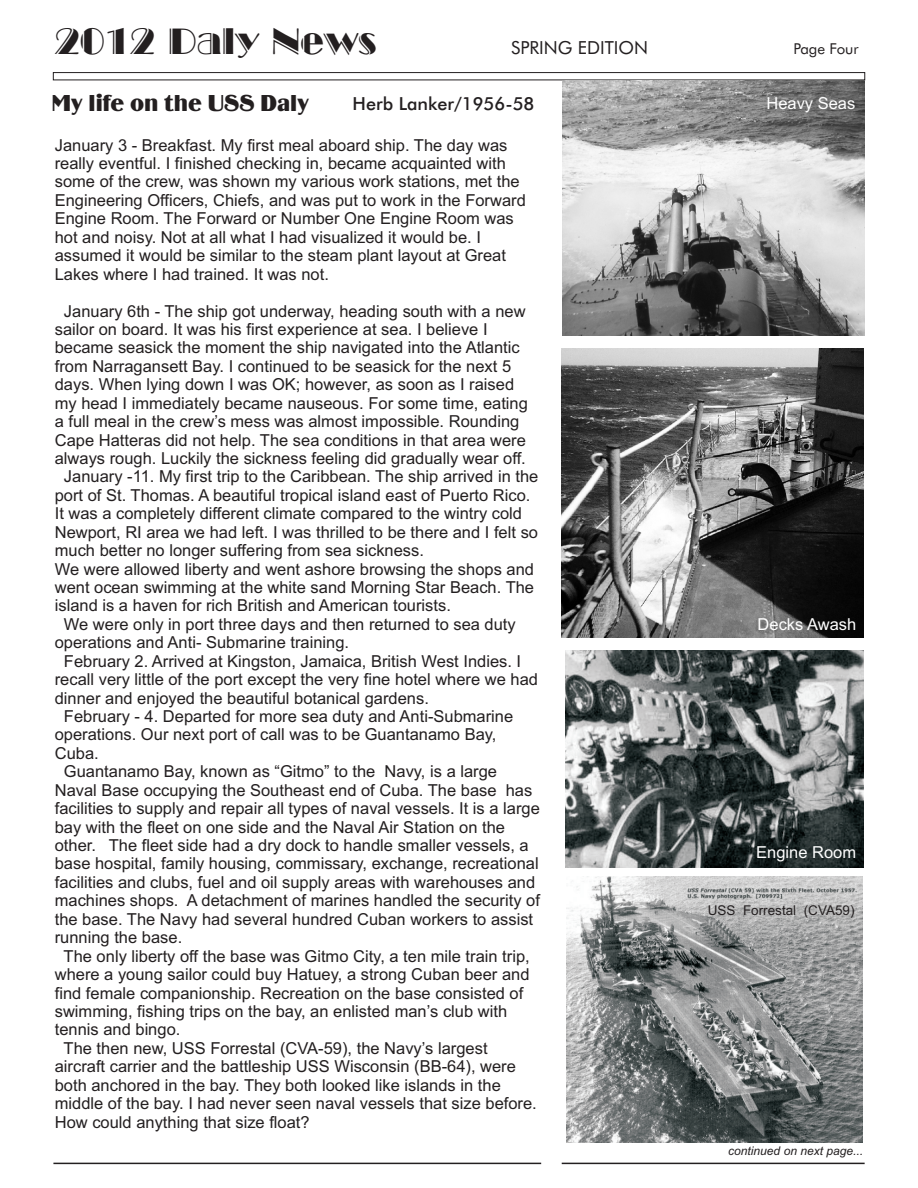
<style>
.page{position:relative;width:918px;height:1188px;background:#fff}
.page>*{position:absolute;margin:0;border:0;box-sizing:border-box;transform-origin:0 0}
.t1{font:36px "Broadway Engraved BT";color:#231f20}
.t2{font:24px "Binner D";color:#231f20}
.t3{font:500 18px "Futura BT";color:#231f20}
.t4{font:18px "Futura BT";color:#231f20}
.t5{font:16.5px/18.5px "Arial";color:#231f20}
.t6{font:16.5px "Arial";color:#fff}
.t7{font:15px "Futura BT";color:#231f20}
.t8{font:13.5px "Arial";color:#231f20}
.t9{font:italic 12px "Arial";color:#231f20}
</style>
<div class="page">
<div style="left:53px;top:72px;width:812px;height:8px;border:1px solid #231f20"></div>
<img style="left:562px;top:81px;width:303px;height:254px">
<img style="left:561px;top:349px;width:302px;height:288px">
<img style="left:565px;top:651px;width:299px;height:217px">
<hr style="left:53px;top:1163px;width:488px;height:1px;background:#231f20">
<hr style="left:562px;top:1163px;width:303px;height:1px;background:#231f20">
<img style="left:567px;top:877px;width:296px;height:265px">
<h1 class="t1" style="left:55px;top:26px;width:323px">2012 Daly News</h1>
<p class="t4" style="left:511px;top:40px;width:139px">SPRING EDITION</p>
<p class="t7" style="left:794px;top:42px;width:67px">Page Four</p>
<h2 class="t2" style="left:52px;top:88px;width:259px">My life on the USS Daly</h2>
<p class="t3" style="left:353px;top:96px;width:183px">Herb Lanker/1956-58</p>
<p class="t6" style="left:766px;top:97px;width:90px">Heavy Seas</p>
<p class="t5" style="left:55px;top:137px;width:473px">January 3 - Breakfast. My first meal aboard ship. The day was really eventful. I finished checking in, became acquainted with some of the crew, was shown my various work stations, met the Engineering Officers, Chiefs, and was put to work in the Forward Engine Room. The Forward or Number One Engine Room was hot and noisy. Not at all what I had visualized it would be. I assumed it would be similar to the steam plant layout at Great Lakes where I had trained. It was not.</p>
<p class="t5" style="left:64px;top:303px;width:463px">January 6th - The ship got underway, heading south with a new</p>
<p class="t5" style="left:55px;top:321px;width:434px">sailor on board. It was his first experience at sea. I believe I</p>
<p class="t5" style="left:55px;top:340px;width:467px">became seasick the moment the ship navigated into the Atlantic</p>
<p class="t5" style="left:55px;top:358px;width:458px">from Narragansett Bay. I continued to be seasick for the next 5</p>
<p class="t5" style="left:55px;top:377px;width:461px">days. When lying down I was OK; however, as soon as I raised</p>
<p class="t5" style="left:55px;top:395px;width:475px">my head I immediately became nauseous. For some time, eating</p>
<p class="t5" style="left:55px;top:414px;width:466px">a full meal in the crew’s mess was almost impossible. Rounding</p>
<p class="t5" style="left:55px;top:432px;width:473px">Cape Hatteras did not help. The sea conditions in that area were</p>
<p class="t5" style="left:55px;top:450px;width:473px">always rough. Luckily the sickness feeling did gradually wear off.</p>
<p class="t5" style="left:64px;top:469px;width:476px">January -11. My first trip to the Caribbean. The ship arrived in the</p>
<p class="t5" style="left:55px;top:487px;width:477px">port of St. Thomas. A beautiful tropical island east of Puerto Rico.</p>
<p class="t5" style="left:55px;top:506px;width:469px">It was a completely different climate compared to the wintry cold</p>
<p class="t5" style="left:55px;top:524px;width:485px">Newport, RI area we had left. I was thrilled to be there and I felt so</p>
<p class="t5" style="left:55px;top:543px;width:371px">much better no longer suffering from sea sickness.</p>
<p class="t5" style="left:55px;top:561px;width:481px">We were allowed liberty and went ashore browsing the shops and</p>
<p class="t5" style="left:55px;top:579px;width:481px">went ocean swimming at the white sand Morning Star Beach. The</p>
<p class="t5" style="left:55px;top:598px;width:398px">island is a haven for rich British and American tourists.</p>
<p class="t5" style="left:64px;top:616px;width:453px">We were only in port three days and then returned to sea duty</p>
<p class="t5" style="left:55px;top:635px;width:296px">operations and Anti- Submarine training.</p>
<p class="t5" style="left:64px;top:653px;width:459px">February 2. Arrived at Kingston, Jamaica, British West Indies. I</p>
<p class="t5" style="left:55px;top:672px;width:485px">recall very little of the port except the very fine hotel where we had</p>
<p class="t5" style="left:55px;top:690px;width:376px">dinner and enjoyed the beautiful botanical gardens.</p>
<p class="t5" style="left:64px;top:709px;width:451px">February - 4. Departed for more sea duty and Anti-Submarine</p>
<p class="t5" style="left:55px;top:727px;width:443px">operations. Our next port of call was to be Guantanamo Bay,</p>
<p class="t5" style="left:55px;top:745px;width:46px">Cuba.</p>
<p class="t5" style="left:64px;top:764px;width:435px">Guantanamo Bay, known as “Gitmo” to the Navy, is a large</p>
<p class="t5" style="left:55px;top:782px;width:479px">Naval Base occupying the Southeast end of Cuba. The base has</p>
<p class="t5" style="left:55px;top:801px;width:487px">facilities to supply and repair all types of naval vessels. It is a large</p>
<p class="t5" style="left:55px;top:819px;width:452px">bay with the fleet on one side and the Naval Air Station on the</p>
<p class="t5" style="left:55px;top:838px;width:476px">other. The fleet side had a dry dock to handle smaller vessels, a</p>
<p class="t5" style="left:55px;top:856px;width:485px">base hospital, family housing, commissary, exchange, recreational</p>
<p class="t5" style="left:55px;top:874px;width:482px">facilities and clubs, fuel and oil supply areas with warehouses and</p>
<p class="t5" style="left:55px;top:893px;width:487px">machines shops. A detachment of marines handled the security of</p>
<p class="t5" style="left:55px;top:911px;width:480px">the base. The Navy had several hundred Cuban workers to assist</p>
<p class="t5" style="left:55px;top:930px;width:129px">running the base.</p>
<p class="t5" style="left:64px;top:948px;width:468px">The only liberty off the base was Gitmo City, a ten mile train trip,</p>
<p class="t5" style="left:55px;top:967px;width:476px">where a young sailor could buy Hatuey, a strong Cuban beer and</p>
<p class="t5" style="left:55px;top:985px;width:470px">find female companionship. Recreation on the base consisted of</p>
<p class="t5" style="left:55px;top:1003px;width:454px">swimming, fishing trips on the bay, an enlisted man’s club with</p>
<p class="t5" style="left:55px;top:1022px;width:127px">tennis and bingo.</p>
<p class="t5" style="left:64px;top:1040px;width:425px">The then new, USS Forrestal (CVA-59), the Navy’s largest</p>
<p class="t5" style="left:55px;top:1059px;width:463px">aircraft carrier and the battleship USS Wisconsin (BB-64), were</p>
<p class="t5" style="left:55px;top:1077px;width:448px">both anchored in the bay. They both looked like islands in the</p>
<p class="t5" style="left:55px;top:1096px;width:484px">middle of the bay. I had never seen naval vessels that size before.</p>
<p class="t5" style="left:55px;top:1114px;width:256px">How could anything that size float?</p>
<p class="t6" style="left:758px;top:618px;width:100px">Decks Awash</p>
<p class="t6" style="left:756px;top:846px;width:101px">Engine Room</p>
<p class="t8" style="left:708px;top:905px;width:148px">USS Forrestal (CVA59)</p>
<p class="t9" style="left:728px;top:1147px;width:136px">continued on next page...</p>
</div>
